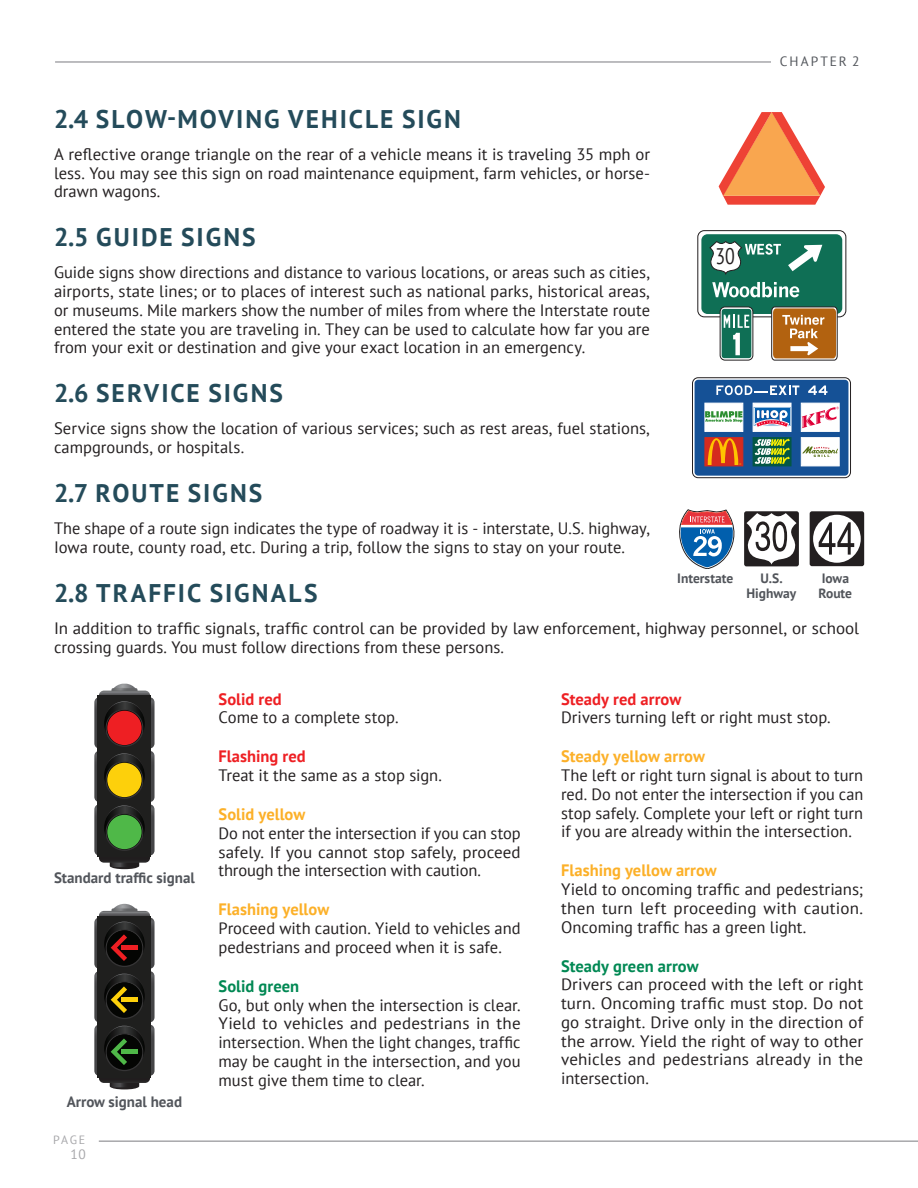
<style>
.page{position:relative;width:918px;height:1188px;background:#fff}
.page>*{position:absolute;margin:0;border:0;box-sizing:border-box;transform-origin:0 0}
.Heading_1{font:700 25.5px "PT Sans";letter-spacing:.075em;color:#244b5a}
.t1{font:22.5px "PT Sans";color:#231f20;scale:.79 1}
.subheading{font:16.5px/18.8px "PT Sans";color:#231f20;text-align:justify}
.t2{font:700 16.5px "PT Sans";color:#fcb028}
.t3{font:700 16.5px "PT Sans";letter-spacing:.005em;color:#ee1f23}
.subheading-2{font:700 16.5px "PT Sans";color:#008853}
.Figure_label{font:700 15px "PT Sans";color:#52555b}
.Figure_label-2{font:700 13.5px/15px "PT Sans";color:#52555b}
.t4{font:13.5px "PT Sans";letter-spacing:.15em;color:#52555b}
.t5{font:13.5px "PT Sans";color:#a7a7aa}
.t6{font:12px "PT Sans";color:#a7a7aa}
</style>
<div class="page">
<hr style="left:55px;top:61px;width:796px;height:2px;background:#a7a7aa">
<hr style="left:99px;top:1140px;width:819px;height:2px;background:#a7a7aa">
<div style="left:771px;top:55px;width:89px;height:11px;background:#fff"></div>
<div style="left:698px;top:230px;width:148px;height:87px;border:1px solid #231f20;border-radius:6px"></div>
<div style="left:701px;top:234px;width:141px;height:80px;background:#0f6f55;border-radius:6px"></div>
<svg style="left:709px;top:241px;width:72px;height:34px"></svg>
<svg style="left:788px;top:245px;width:34px;height:26px"></svg>
<svg style="left:712px;top:282px;width:87px;height:15px"></svg>
<svg style="left:771px;top:307px;width:67px;height:53px;background:#ba7e40"></svg>
<div style="left:720px;top:307px;width:33px;height:53px;background:#a0c5bb;border-radius:5px"></div>
<div style="left:720px;top:307px;width:33px;height:53px;border:1px solid #231f20;border-radius:5px"></div>
<div style="left:722px;top:309px;width:29px;height:49px;background:#0f6f55;border-radius:3px"></div>
<svg style="left:724px;top:315px;width:25px;height:40px"></svg>
<div style="left:810px;top:511px;width:54px;height:55px;background:#231f20;border-radius:2px"></div>
<div style="left:813px;top:515px;width:48px;height:48px;background:#fff;border-radius:50%"></div>
<svg style="left:819px;top:522px;width:35px;height:33px"></svg>
<svg style="left:680px;top:510px;width:119px;height:59px"></svg>
<div style="left:111px;top:864px;width:27px;height:5px;background:#231f20;border-radius:50%"></div>
<svg style="left:94px;top:684px;width:61px;height:183px;background:#3c3c3c"></svg>
<div style="left:107px;top:711px;width:35px;height:34px;background:#ee1f23;border-radius:50%"></div>
<div style="left:107px;top:763px;width:35px;height:34px;background:#fdd00b;border-radius:50%"></div>
<div style="left:107px;top:815px;width:35px;height:34px;background:#4fb848;border-radius:50%"></div>
<svg style="left:111px;top:1085px;width:27px;height:4px"></svg>
<svg style="left:94px;top:904px;width:61px;height:183px;background:#3a3730"></svg>
<svg style="left:719px;top:112px;width:106px;height:93px"></svg>
<div style="left:692px;top:378px;width:159px;height:100px;border:1px solid #231f20;border-radius:6px"></div>
<div style="left:695px;top:380px;width:153px;height:96px;background:#155196;border-radius:4px"></div>
<div style="left:705px;top:403px;width:38px;height:29px;background:#fff;border:1px solid #fff"></div>
<svg style="left:705px;top:437px;width:38px;height:29px"></svg>
<div style="left:753px;top:403px;width:38px;height:29px;background:#fff;border:1px solid #fff"></div>
<div style="left:753px;top:437px;width:38px;height:29px;background:#035744"></div>
<div style="left:801px;top:403px;width:38px;height:29px;background:#fff;border:1px solid #fff"></div>
<svg style="left:808px;top:385px;width:19px;height:10px"></svg>
<svg style="left:716px;top:385px;width:83px;height:10px"></svg>
<svg style="left:705px;top:411px;width:37px;height:11px"></svg>
<svg style="left:802px;top:407px;width:37px;height:21px"></svg>
<svg style="left:708px;top:438px;width:33px;height:27px"></svg>
<svg style="left:754px;top:407px;width:36px;height:21px"></svg>
<svg style="left:755px;top:438px;width:35px;height:26px"></svg>
<div style="left:801px;top:437px;width:38px;height:29px;background:#fff;border:1px solid #fff"></div>
<svg style="left:802px;top:447px;width:36px;height:10px"></svg>
<p class="t4" style="left:780px;top:52px;width:81px">CHAPTER 2</p>
<p class="Heading_1" style="left:54px;top:102px;width:408px">2.4 SLOW-MOVING VEHICLE SIGN</p>
<p class="subheading" style="left:54px;top:144px;width:598px">A reflective orange triangle on the rear of a vehicle means it is traveling 35 mph or less. You may see this sign on road maintenance equipment, farm vehicles, or horse&shy;drawn wagons.</p>
<p class="Heading_1" style="left:54px;top:220px;width:203px">2.5 GUIDE SIGNS</p>
<p class="subheading" style="left:54px;top:263px;width:598px">Guide signs show directions and distance to various locations, or areas such as cities, airports, state lines; or to places of interest such as national parks, historical areas, or museums. Mile markers show the number of miles from where the Interstate route entered the state you are traveling in. They can be used to calculate how far you are from your exit or destination and give your exact location in an emergency.</p>
<p class="Heading_1" style="left:54px;top:376px;width:230px">2.6 SERVICE SIGNS</p>
<p class="subheading" style="left:54px;top:419px;width:598px">Service signs show the location of various services; such as rest areas, fuel stations, campgrounds, or hospitals.</p>
<p class="Heading_1" style="left:54px;top:476px;width:210px">2.7 ROUTE SIGNS</p>
<p class="subheading" style="left:54px;top:519px;width:598px">The shape of a route sign indicates the type of roadway it is - interstate, U.S. highway,<br>Iowa route, county road, etc. During a trip, follow the signs to stay on your route.</p>
<p class="Heading_1" style="left:54px;top:576px;width:265px">2.8 TRAFFIC SIGNALS</p>
<p class="subheading" style="left:54px;top:618px;width:807px">In addition to traffic signals, traffic control can be provided by law enforcement, highway personnel, or school crossing guards. You must follow directions from these persons.</p>
<p class="t1" style="left:715px;top:242px;width:26px">30</p>
<p class="Figure_label-2" style="left:677px;top:571px;width:58px">Interstate</p>
<p class="Figure_label-2" style="left:760px;top:571px;width:24px">U.S.</p>
<p class="Figure_label-2" style="left:746px;top:586px;width:51px">Highway</p>
<p class="Figure_label-2" style="left:819px;top:571px;width:35px">Iowa<br>Route</p>
<p class="Figure_label" style="left:54px;top:868px;width:142px">Standard traffic signal</p>
<p class="Figure_label" style="left:67px;top:1092px;width:117px">Arrow signal head</p>
<p class="t6" style="left:53px;top:1133px;width:34px">PAGE</p>
<p class="t5" style="left:71px;top:1146px;width:17px">10</p>
<p class="t3" style="left:219px;top:688px;width:65px">Solid red</p>
<p class="subheading" style="left:219px;top:708px;width:182px">Come to a complete stop.</p>
<p class="t3" style="left:219px;top:746px;width:89px">Flashing red</p>
<p class="subheading" style="left:219px;top:766px;width:225px">Treat it the same as a stop sign.</p>
<p class="t2" style="left:219px;top:804px;width:88px">Solid yellow</p>
<p class="subheading" style="left:219px;top:823px;width:304px">Do not enter the intersection if you can stop safely. If you cannot stop safely, proceed through the intersection with caution.</p>
<p class="t2" style="left:219px;top:899px;width:112px">Flashing yellow</p>
<p class="subheading" style="left:219px;top:919px;width:304px">Proceed with caution. Yield to vehicles and pedestrians and proceed when it is safe.</p>
<p class="subheading-2" style="left:219px;top:975px;width:82px">Solid green</p>
<p class="subheading" style="left:219px;top:995px;width:304px">Go, but only when the intersection is clear.<br>Yield to vehicles and pedestrians in the intersection. When the light changes, traffic may be caught in the intersection, and you must give them time to clear.</p>
<p class="t3" style="left:561px;top:688px;width:122px">Steady red arrow</p>
<p class="subheading" style="left:561px;top:708px;width:271px">Drivers turning left or right must stop.</p>
<p class="t2" style="left:561px;top:746px;width:145px">Steady yellow arrow</p>
<p class="subheading" style="left:561px;top:766px;width:304px">The left or right turn signal is about to turn red. Do not enter the intersection if you can stop safely. Complete your left or right turn if you are already within the intersection.</p>
<p class="t2" style="left:561px;top:860px;width:157px">Flashing yellow arrow</p>
<p class="subheading" style="left:561px;top:880px;width:304px">Yield to oncoming traffic and pedestrians; then turn left proceeding with caution.<br>Oncoming traffic has a green light.</p>
<p class="subheading-2" style="left:561px;top:955px;width:139px">Steady green arrow</p>
<p class="subheading" style="left:561px;top:975px;width:304px">Drivers can proceed with the left or right turn. Oncoming traffic must stop. Do not go straight. Drive only in the direction of the arrow. Yield the right of way to other vehicles and pedestrians already in the intersection.</p>
</div>
